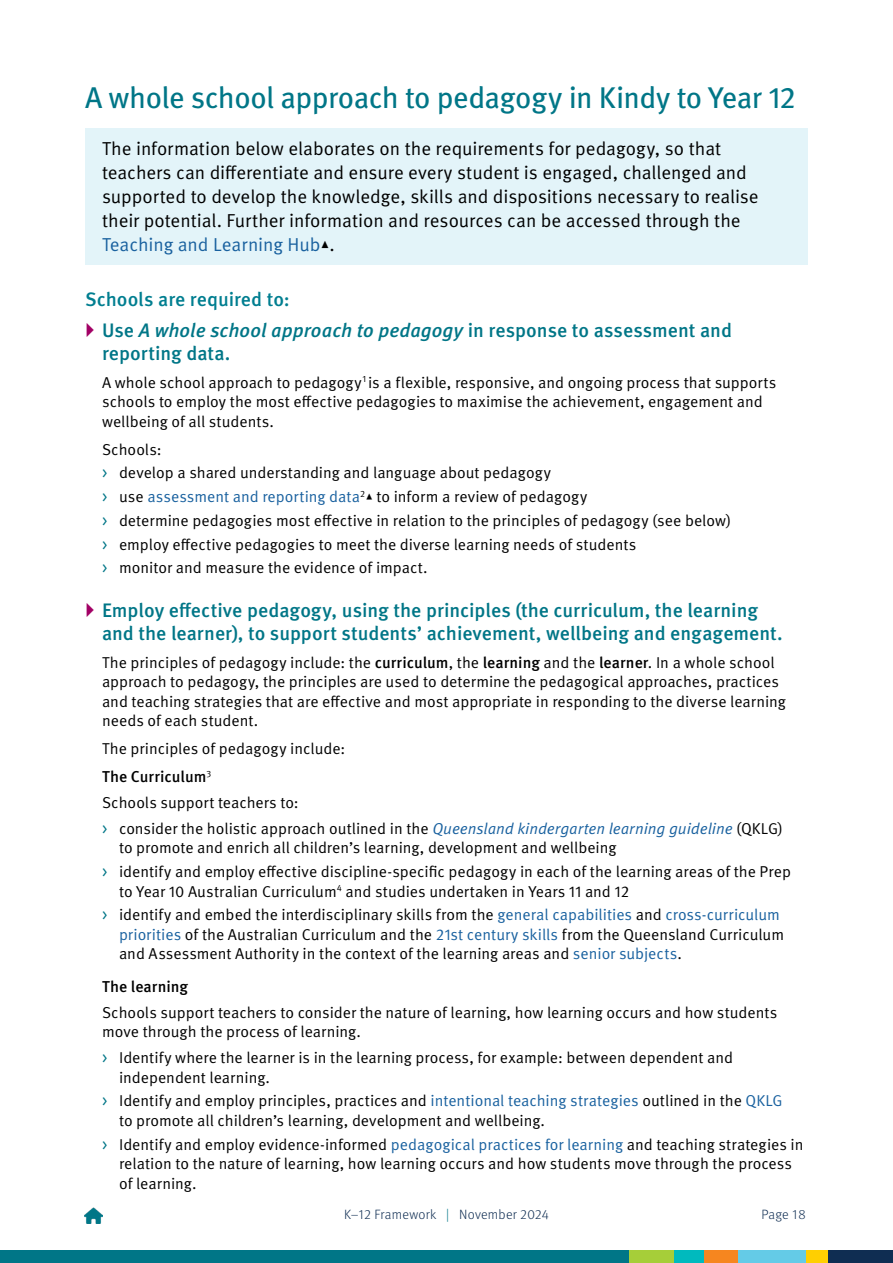
<style>
.page{position:relative;width:893px;height:1263px;background:#fff}
.page>*{position:absolute;margin:0;border:0;box-sizing:border-box;transform-origin:0 0}
._01_Heading{font:30px "Meta Pro";letter-spacing:-.02em;color:#007687}
.t1{font:500 19.5px/22.5px "Meta Pro";color:#007687}
._02_Schools_required_to{font:500 19.5px "Meta Pro";color:#007e90}
._01_heading_para{font:18.75px/24px "Meta Pro Norm";letter-spacing:-.005em;color:#000}
._03_Text_indent{font:15.75px/19.5px "Meta Pro Norm";color:#000}
._03_Text_1_5_indent{font:15.75px/19.5px "Meta Pro Norm";color:#000}
._03_Text_1_5_indent-2{font:500 15.75px "Meta Pro";color:#000}
.t2{font:300 13.5px "Meta Pro";letter-spacing:.015em;color:#0f2d52}
.s1{color:#19619f}
.s2{font-family:"Meta Pro Norm Ita"}
.s3{font-style:italic}
.s4{color:#007687}
.s5{font-family:"Meta Pro";font-weight:500}
.s6{font-family:"Meta Pro Norm Ita";color:#19619f}
</style>
<div class="page">
<div style="left:0;top:1250px;width:893px;height:13px;background:#007687"></div>
<div style="left:827px;top:1250px;width:66px;height:13px;background:#0f2d52"></div>
<div style="left:806px;top:1250px;width:21px;height:13px;background:#ffcf01"></div>
<div style="left:737px;top:1250px;width:69px;height:13px;background:#64cbe7"></div>
<div style="left:703px;top:1250px;width:34px;height:13px;background:#f6861f"></div>
<div style="left:674px;top:1250px;width:29px;height:13px;background:#00babe"></div>
<div style="left:629px;top:1250px;width:45px;height:13px;background:#a6ce39"></div>
<img style="left:85px;top:1208px;width:17px;height:16px">
<div style="left:85px;top:128px;width:723px;height:136px;background:#e3f4f9"></div>
<p class="_01_Heading" style="left:85px;top:74px;width:712px">A whole school approach to pedagogy in Kindy to Year 12</p>
<p class="_01_heading_para" style="left:102px;top:135px;width:658px">The information below elaborates on the requirements for pedagogy, so that teachers can differentiate and ensure every student is engaged, challenged and supported to develop the knowledge, skills and dispositions necessary to realise their potential. Further information and resources can be accessed through the <span class="s1">Teaching and Learning Hub</span><span class="s2">▴</span>.</p>
<p class="_02_Schools_required_to" style="left:85px;top:284px;width:206px">Schools are required to:</p>
<p class="t1" style="left:102px;top:318px;width:631px">Use <span class="s3">A whole school approach to pedagogy</span> in response to assessment and reporting data.</p>
<p class="_03_Text_indent" style="left:102px;top:371px;width:676px">A whole school approach to pedagogy<sup>1</sup> is a flexible, responsive, and ongoing process that supports schools to employ the most effective pedagogies to maximise the achievement, engagement and wellbeing of all students.</p>
<p class="_03_Text_1_5_indent" style="left:102px;top:438px;width:61px">Schools:</p>
<p class="_03_Text_indent" style="left:102px;top:462px;width:450px"><span class="s4">&gt;</span> develop a shared understanding and language about pedagogy</p>
<p class="_03_Text_indent" style="left:102px;top:486px;width:487px"><span class="s4">&gt;</span> use <span class="s1">assessment and reporting data</span><sup>2</sup>▴ to inform a review of pedagogy</p>
<p class="_03_Text_indent" style="left:102px;top:510px;width:631px"><span class="s4">&gt;</span> determine pedagogies most effective in relation to the principles of pedagogy (see below)</p>
<p class="_03_Text_indent" style="left:102px;top:533px;width:536px"><span class="s4">&gt;</span> employ effective pedagogies to meet the diverse learning needs of students</p>
<p class="_03_Text_indent" style="left:102px;top:557px;width:327px"><span class="s4">&gt;</span> monitor and measure the evidence of impact.</p>
<p class="t1" style="left:102px;top:598px;width:682px">Employ effective pedagogy, using the principles (the curriculum, the learning and the learner), to support students’ achievement, wellbeing and engagement.</p>
<p class="_03_Text_indent" style="left:102px;top:651px;width:685px">The principles of pedagogy include: the <span class="s5">curriculum</span>, the <span class="s5">learning</span> and the <span class="s5">learner</span>. In a whole school approach to pedagogy, the principles are used to determine the pedagogical approaches, practices and teaching strategies that are effective and most appropriate in responding to the diverse learning needs of each student.</p>
<p class="_03_Text_indent" style="left:102px;top:738px;width:245px">The principles of pedagogy include:</p>
<p class="_03_Text_1_5_indent-2" style="left:102px;top:764px;width:111px">The Curriculum<sup>3</sup></p>
<p class="_03_Text_1_5_indent" style="left:102px;top:792px;width:198px">Schools support teachers to:</p>
<p class="_03_Text_indent" style="left:119px;top:818px;width:665px;text-indent:-17px"><span class="s4">&gt;</span> consider the holistic approach outlined in the <span class="s6">Queensland kindergarten learning guideline</span> (QKLG) to promote and enrich all children’s learning, development and wellbeing</p>
<p class="_03_Text_indent" style="left:119px;top:861px;width:673px;text-indent:-17px"><span class="s4">&gt;</span> identify and employ effective discipline-specific pedagogy in each of the learning areas of the Prep to Year 10 Australian Curriculum<sup>4</sup> and studies undertaken in Years 11 and 12</p>
<p class="_03_Text_indent" style="left:119px;top:904px;width:667px;text-indent:-17px"><span class="s4">&gt;</span> identify and embed the interdisciplinary skills from the <span class="s1">general capabilities</span> and <span class="s1">cross-curriculum priorities</span> of the Australian Curriculum and the <span class="s1">21st century skills</span> from the Queensland Curriculum and Assessment Authority in the context of the learning areas and <span class="s1">senior subjects</span>.</p>
<p class="_03_Text_1_5_indent-2" style="left:102px;top:974px;width:88px">The learning</p>
<p class="_03_Text_1_5_indent" style="left:102px;top:1001px;width:677px">Schools support teachers to consider the nature of learning, how learning occurs and how students move through the process of learning.</p>
<p class="_03_Text_indent" style="left:119px;top:1047px;width:616px;text-indent:-17px"><span class="s4">&gt;</span> Identify where the learner is in the learning process, for example: between dependent and independent learning.</p>
<p class="_03_Text_indent" style="left:119px;top:1090px;width:665px;text-indent:-17px"><span class="s4">&gt;</span> Identify and employ principles, practices and <span class="s1">intentional teaching strategies</span> outlined in the <span class="s1">QKLG </span>to promote all children’s learning, development and wellbeing.</p>
<p class="_03_Text_indent" style="left:119px;top:1133px;width:686px;text-indent:-17px"><span class="s4">&gt;</span> Identify and employ evidence-informed <span class="s1">pedagogical practices for learning</span> and teaching strategies in relation to the nature of learning, how learning occurs and how students move through the process of learning.</p>
<p class="t2" style="left:344px;top:1205px;width:206px">K–12 Framework <span class="s4">|</span> November 2024</p>
<p class="t2" style="left:762px;top:1205px;width:46px">Page 18</p>
</div>
